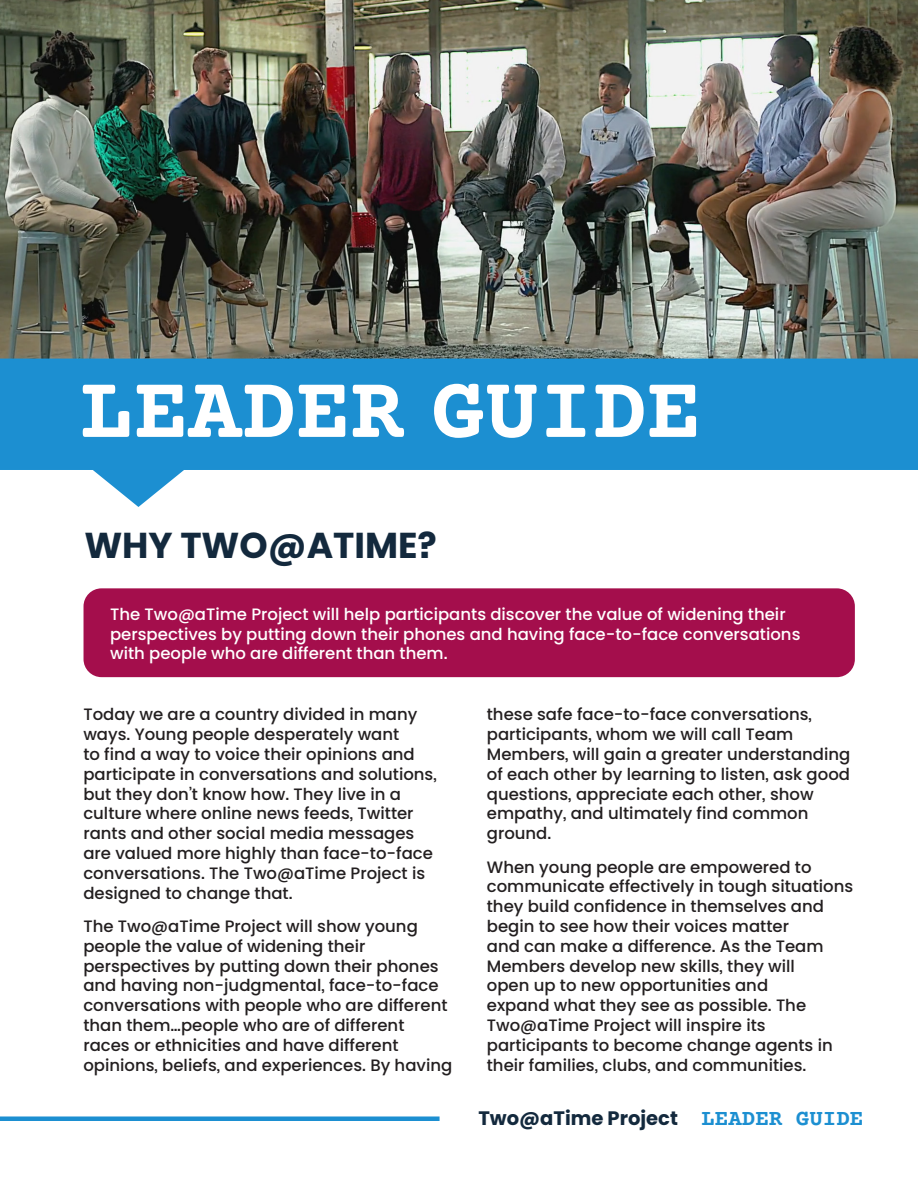
<style>
.page{position:relative;width:918px;height:1188px;background:#fff}
.page>*{position:absolute;margin:0;border:0;box-sizing:border-box;transform-origin:0 0}
.t1{font:700 90px "Courier Prime";color:#fff}
.t2{font:700 36px "Poppins";color:#13293d}
.t3{font:700 19.5px "Poppins";color:#13293d}
.Body{font:500 16.5px/19.8px "Poppins";color:#231f20}
.Body-2{font:500 16.5px/19.8px "Poppins";color:#fff}
.s1{font-family:"Courier Prime";font-size:22.5px;color:#1c8fd1}
</style>
<div class="page">
<div style="left:0;top:1116px;width:440px;height:5px;background:#1c8fd1"></div>
<img style="left:0;top:0;width:918px;height:359px">
<svg style="left:0;top:359px;width:918px;height:148px;fill:#1c8fd1"></svg>
<div style="left:84px;top:588px;width:771px;height:89px;background:#a40e4c;border-radius:18px"></div>
<p class="t1" style="left:80px;top:358px;width:622px">LEADER GUIDE</p>
<p class="t2" style="left:84px;top:524px;width:354px">WHY TWO@ATIME?</p>
<p class="Body-2" style="left:110px;top:604px;width:692px">The Two@aTime Project will help participants discover the value of widening their perspectives by putting down their phones and having face-to-face conversations with people who are different than them.</p>
<p class="Body" style="left:83px;top:705px;width:355px">Today we are a country divided in many ways. Young people desperately want<br>to find a way to voice their opinions and participate in conversations and solutions, but they don’t know how. They live in a culture where online news feeds, Twitter rants and other social media messages are valued more highly than face-to-face conversations. The Two@aTime Project is designed to change that.</p>
<p class="Body" style="left:83px;top:916px;width:370px">The Two@aTime Project will show young people the value of widening their perspectives by putting down their phones and having non-judgmental, face-to-face conversations with people who are different than them…people who are of different races or ethnicities and have different opinions, beliefs, and experiences. By having</p>
<p class="Body" style="left:487px;top:705px;width:365px">these safe face-to-face conversations, participants, whom we will call Team Members, will gain a greater understanding of each other by learning to listen, ask good questions, appreciate each other, show empathy, and ultimately find common ground.</p>
<p class="Body" style="left:487px;top:857px;width:368px">When young people are empowered to communicate effectively in tough situations they build confidence in themselves and begin to see how their voices matter<br>and can make a difference. As the Team Members develop new skills, they will<br>open up to new opportunities and<br>expand what they see as possible. The Two@aTime Project will inspire its participants to become change agents in their families, clubs, and communities.</p>
<p class="t3" style="left:478px;top:1107px;width:386px">Two@aTime Project <span class="s1">LEADER GUIDE</span></p>
</div>
